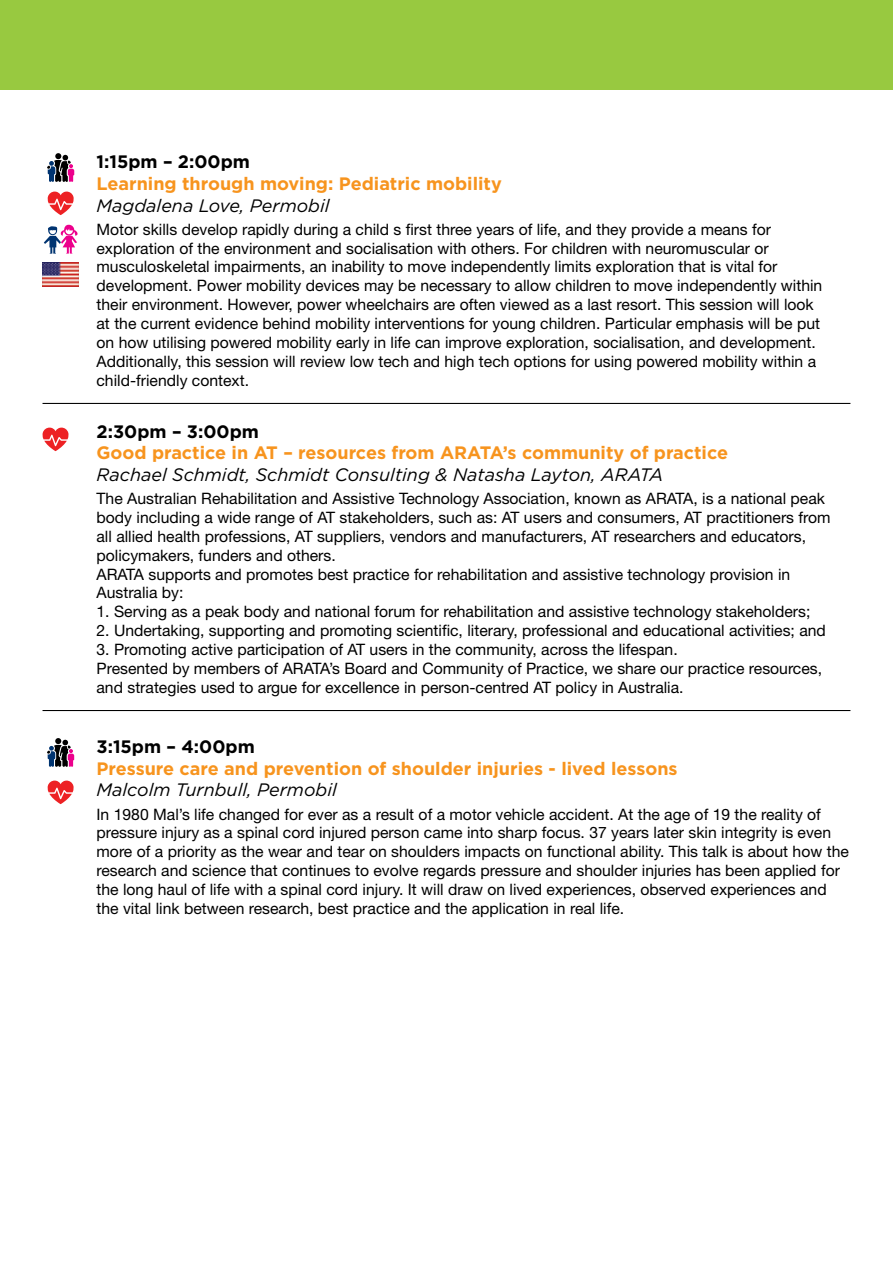
<style>
.page{position:relative;width:893px;height:1263px;background:#fff}
.page>*{position:absolute;margin:0;border:0;box-sizing:border-box;transform-origin:0 0}
.t1{font:700 18px "Gotham";color:#f7941e}
.t2{font:italic 18px "Gotham";color:#000}
.t3{font:700 18px "Gotham";color:#000}
.t4{font:15.75px/18.9px "Helvetica Neue";color:#000}
</style>
<div class="page">
<hr style="left:43px;top:403px;width:807px;height:1px;background:#000">
<hr style="left:43px;top:710px;width:807px;height:1px;background:#000">
<svg style="left:42px;top:428px;width:27px;height:23px"></svg>
<img style="left:43px;top:262px;width:36px;height:24px">
<svg style="left:47px;top:153px;width:27px;height:29px"></svg>
<svg style="left:47px;top:192px;width:27px;height:23px"></svg>
<svg style="left:44px;top:225px;width:34px;height:29px"></svg>
<svg style="left:47px;top:738px;width:27px;height:29px"></svg>
<svg style="left:47px;top:780px;width:27px;height:24px"></svg>
<div style="left:0;top:0;width:893px;height:89px;background:#98c940"></div>
<p class="t3" style="left:97px;top:152px;width:155px">1:15pm – 2:00pm</p>
<p class="t1" style="left:97px;top:173px;width:407px">Learning through moving: Pediatric mobility</p>
<p class="t2" style="left:97px;top:195px;width:235px">Magdalena Love, Permobil</p>
<p class="t4" style="left:97px;top:219px;width:727px">Motor skills develop rapidly during a child s first three years of life, and they provide a means for exploration of the environment and socialisation with others. For children with neuromuscular or musculoskeletal impairments, an inability to move independently limits exploration that is vital for development. Power mobility devices may be necessary to allow children to move independently within their environment. However, power wheelchairs are often viewed as a last resort. This session will look at the current evidence behind mobility interventions for young children. Particular emphasis will be put on how utilising powered mobility early in life can improve exploration, socialisation, and development.<br>Additionally, this session will review low tech and high tech options for using powered mobility within a child-friendly context.</p>
<p class="t3" style="left:97px;top:421px;width:164px">2:30pm – 3:00pm</p>
<p class="t1" style="left:97px;top:442px;width:633px">Good practice in AT – resources from ARATA’s community of practice</p>
<p class="t2" style="left:97px;top:464px;width:568px">Rachael Schmidt, Schmidt Consulting &amp; Natasha Layton, ARATA</p>
<p class="t4" style="left:97px;top:489px;width:736px">The Australian Rehabilitation and Assistive Technology Association, known as ARATA, is a national peak body including a wide range of AT stakeholders, such as: AT users and consumers, AT practitioners from all allied health professions, AT suppliers, vendors and manufacturers, AT researchers and educators, policymakers, funders and others.<br>ARATA supports and promotes best practice for rehabilitation and assistive technology provision in Australia by:</p>
<p class="t4" style="left:97px;top:602px;width:715px">1. Serving as a peak body and national forum for rehabilitation and assistive technology stakeholders;</p>
<p class="t4" style="left:97px;top:621px;width:731px">2. Undertaking, supporting and promoting scientific, literary, professional and educational activities; and</p>
<p class="t4" style="left:97px;top:640px;width:727px">3. Promoting active participation of AT users in the community, across the lifespan.<br>Presented by members of ARATA’s Board and Community of Practice, we share our practice resources, and strategies used to argue for excellence in person-centred AT policy in Australia.</p>
<p class="t3" style="left:97px;top:736px;width:160px">3:15pm – 4:00pm</p>
<p class="t1" style="left:97px;top:758px;width:583px">Pressure care and prevention of shoulder injuries - lived lessons</p>
<p class="t2" style="left:97px;top:780px;width:242px">Malcolm Turnbull, Permobil</p>
<p class="t4" style="left:97px;top:804px;width:754px">In 1980 Mal’s life changed for ever as a result of a motor vehicle accident. At the age of 19 the reality of pressure injury as a spinal cord injured person came into sharp focus. 37 years later skin integrity is even more of a priority as the wear and tear on shoulders impacts on functional ability. This talk is about how the research and science that continues to evolve regards pressure and shoulder injuries has been applied for the long haul of life with a spinal cord injury. It will draw on lived experiences, observed experiences and the vital link between research, best practice and the application in real life.</p>
</div>
